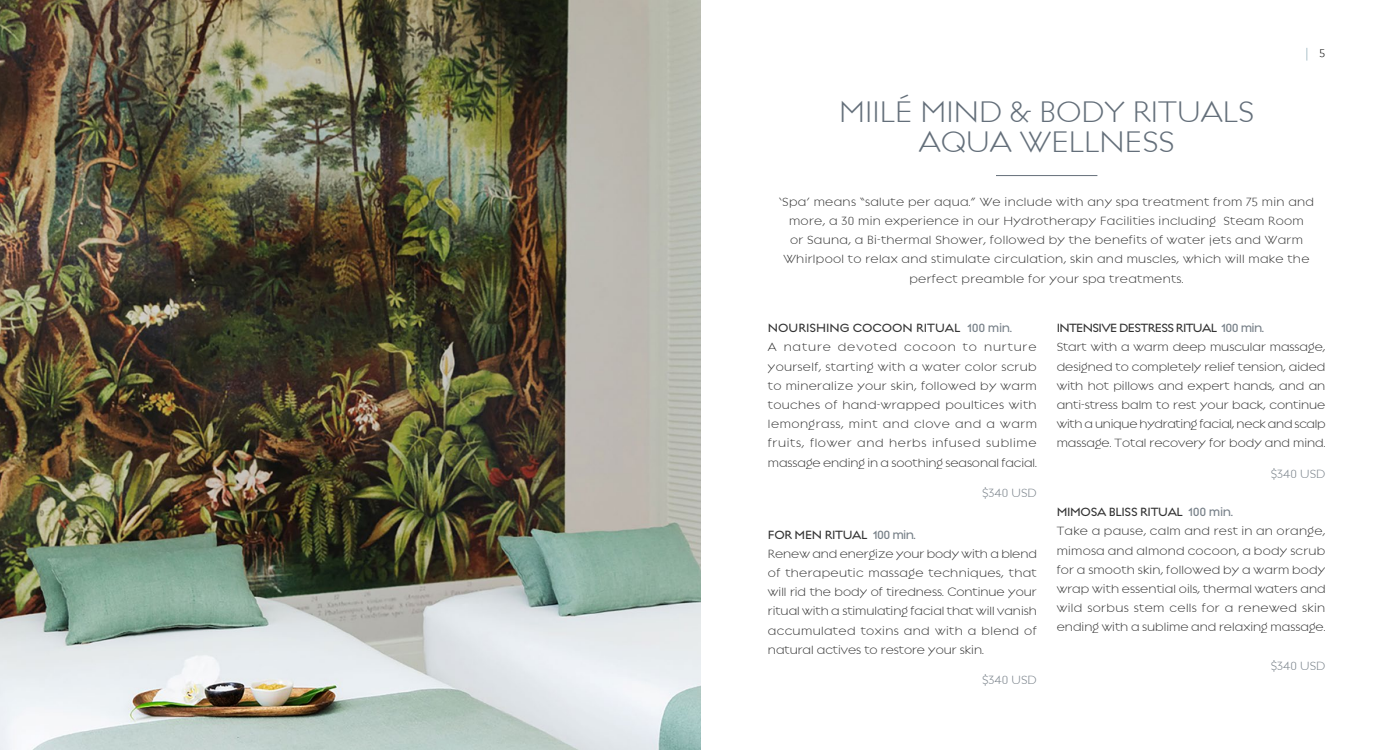
<style>
.page{position:relative;width:1400px;height:750px;background:#fff}
.page>*{position:absolute;margin:0;border:0;box-sizing:border-box;transform-origin:0 0}
.t1{font:300 40px/30.8px "Regulator";color:#646f7a;text-align:center}
.t2{font:300 16px/19.2px "Regulator";letter-spacing:.02em;color:#333}
.t3{font:300 16px/19.2px "Regulator";color:#333}
.t4{font:300 16px "Regulator";color:#767f87}
.t5{font:300 15px "Regulator";color:#000}
.s1{font-weight:500}
.s2{font-weight:500;color:#767f87}
</style>
<div class="page">
<svg style="left:1306px;top:48px;width:1px;height:13px"></svg>
<img style="left:0;top:0;width:701px;height:750px">
<hr style="left:996px;top:175px;width:101px;height:1px;background:#646f7a">
<h1 class="t1" style="left:839px;top:93px;width:416px">MIILÉ MIND &amp; BODY RITUALS<br>AQUA WELLNESS</h1>
<p class="t5" style="left:1319px;top:45px;width:7px">5</p>
<p class="t2" style="left:779px;top:191px;width:537px;text-align:center">‘Spa’ means “salute per aqua.” We include with any spa treatment from 75 min and more, a 30 min experience in our Hydrotherapy Facilities including Steam Room<br>or Sauna, a Bi-thermal Shower, followed by the benefits of water jets and Warm Whirlpool to relax and stimulate circulation, skin and muscles, which will make the perfect preamble for your spa treatments.</p>
<p class="t2" style="left:768px;top:318px;width:270px"><span class="s1">NOURISHING COCOON RITUAL</span> <span class="s2">100 min.<br></span>A nature devoted cocoon to nurture yourself, starting with a water color scrub to mineralize your skin, followed by warm touches of hand-wrapped poultices with lemongrass, mint and clove and a warm fruits, flower and herbs infused sublime massage ending in a soothing seasonal facial.</p>
<p class="t4" style="left:982px;top:484px;width:56px">$340 USD</p>
<p class="t3" style="left:768px;top:524px;width:270px"><span class="s1">FOR MEN RITUAL</span> <span class="s2">100 min.<br></span>Renew and energize your body with a blend of therapeutic massage techniques, that will rid the body of tiredness. Continue your ritual with a stimulating facial that will vanish accumulated toxins and with a blend of natural actives to restore your skin.</p>
<p class="t4" style="left:982px;top:671px;width:56px">$340 USD</p>
<p class="t3" style="left:1057px;top:318px;width:271px"><span class="s1">INTENSIVE DESTRESS RITUAL</span> <span class="s2">100 min.<br></span>Start with a warm deep muscular massage, designed to completely relief tension, aided with hot pillows and expert hands, and an anti-stress balm to rest your back, continue with a unique hydrating facial, neck and scalp massage. Total recovery for body and mind.</p>
<p class="t4" style="left:1271px;top:465px;width:56px">$340 USD</p>
<p class="t2" style="left:1057px;top:502px;width:270px"><span class="s1">MIMOSA BLISS RITUAL</span> <span class="s2">100 min.<br></span>Take a pause, calm and rest in an orange, mimosa and almond cocoon, a body scrub for a smooth skin, followed by a warm body wrap with essential oils, thermal waters and wild sorbus stem cells for a renewed skin ending with a sublime and relaxing massage.</p>
<p class="t4" style="left:1271px;top:657px;width:56px">$340 USD</p>
</div>
